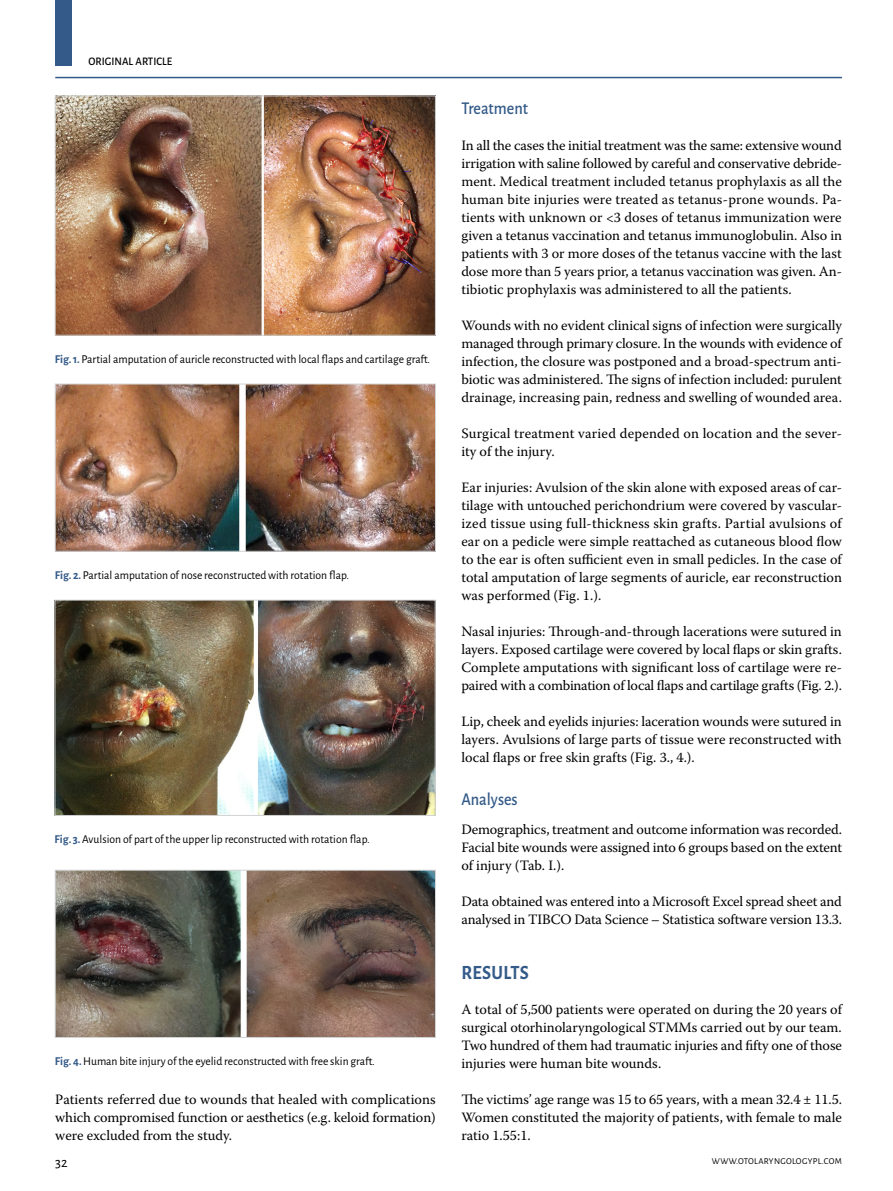
<style>
.page{position:relative;width:893px;height:1191px;background:#fff}
.page>*{position:absolute;margin:0;border:0;box-sizing:border-box;transform-origin:0 0}
.t1{font:700 20.25px "Alegreya Sans";letter-spacing:.015em;color:#335a88;scale:.9 1}
.t2{font:500 18px "Alegreya Sans";color:#335a88;scale:.9 1}
.t3{font:14.25px/18px "Warnock Pro";color:#000;text-align:justify}
.t4{font:14.25px "Alegreya Sans";color:#000}
.t5{font:12px "Alegreya Sans";color:#000}
.t6{font:500 11.55px "Alegreya Sans";color:#000;scale:.95 1}
.t7{font:9px "Alegreya Sans";letter-spacing:.035em;color:#000}
.s1{font-weight:700;color:#335a88}
</style>
<div class="page">
<div style="left:55px;top:0;width:17px;height:66px;background:#335a88"></div>
<hr style="left:55px;top:77px;width:787px;height:1px;background:#335a88">
<img style="left:57px;top:98px;width:377px;height:235px">
<div style="left:55px;top:96px;width:381px;height:239px;border:1px solid #d1d3d4"></div>
<img style="left:57px;top:602px;width:377px;height:212px">
<div style="left:55px;top:600px;width:381px;height:216px;border:1px solid #d1d3d4"></div>
<img style="left:57px;top:386px;width:377px;height:163px">
<div style="left:55px;top:384px;width:381px;height:167px;border:1px solid #d1d3d4"></div>
<img style="left:57px;top:872px;width:377px;height:163px">
<div style="left:55px;top:870px;width:381px;height:167px;border:1px solid #d1d3d4"></div>
<p class="t6" style="left:89px;top:54px;width:90px">ORIGINAL ARTICLE</p>
<p class="t5" style="left:55px;top:351px;width:377px"><span class="s1">Fig. 1.</span> Partial amputation of auricle reconstructed with local flaps and cartilage graft.</p>
<p class="t5" style="left:55px;top:567px;width:296px"><span class="s1">Fig. 2.</span> Partial amputation of nose reconstructed with rotation flap.</p>
<p class="t5" style="left:55px;top:831px;width:317px"><span class="s1">Fig. 3.</span> Avulsion of part of the upper lip reconstructed with rotation flap.</p>
<p class="t5" style="left:55px;top:1053px;width:321px"><span class="s1">Fig. 4.</span> Human bite injury of the eyelid reconstructed with free skin graft.</p>
<p class="t3" style="left:55px;top:1090px;width:382px">Patients referred due to wounds that healed with complications which compromised function or aesthetics (e.g. keloid formation) were excluded from the study.</p>
<p class="t2" style="left:461px;top:96px;width:76px">Treatment</p>
<p class="t3" style="left:461px;top:136px;width:382px">In all the cases the initial treatment was the same: extensive wound irrigation with saline followed by careful and conservative debride&shy;ment. Medical treatment included tetanus prophylaxis as all the human bite injuries were treated as tetanus-prone wounds. Pa&shy;tients with unknown or &lt;3 doses of tetanus immunization were given a tetanus vaccination and tetanus immunoglobulin. Also in patients with 3 or more doses of the tetanus vaccine with the last dose more than 5 years prior, a tetanus vaccination was given. An&shy;tibiotic prophylaxis was administered to all the patients.</p>
<p class="t3" style="left:461px;top:316px;width:382px">Wounds with no evident clinical signs of infection were surgically managed through primary closure. In the wounds with evidence of infection, the closure was postponed and a broad-spectrum anti&shy;biotic was administered. The signs of infection included: purulent drainage, increasing pain, redness and swelling of wounded area.</p>
<p class="t3" style="left:461px;top:424px;width:382px">Surgical treatment varied depended on location and the sever&shy;ity of the injury.</p>
<p class="t3" style="left:461px;top:478px;width:382px">Ear injuries: Avulsion of the skin alone with exposed areas of car&shy;tilage with untouched perichondrium were covered by vascular&shy;ized tissue using full-thickness skin grafts. Partial avulsions of ear on a pedicle were simple reattached as cutaneous blood flow to the ear is often sufficient even in small pedicles. In the case of total amputation of large segments of auricle, ear reconstruction was performed (Fig. 1.).</p>
<p class="t3" style="left:461px;top:622px;width:382px">Nasal injuries: Through-and-through lacerations were sutured in layers. Exposed cartilage were covered by local flaps or skin grafts.<br>Complete amputations with significant loss of cartilage were re&shy;paired with a combination of local flaps and cartilage grafts (Fig. 2.).</p>
<p class="t3" style="left:461px;top:712px;width:382px">Lip, cheek and eyelids injuries: laceration wounds were sutured in layers. Avulsions of large parts of tissue were reconstructed with local flaps or free skin grafts (Fig. 3., 4.).</p>
<p class="t2" style="left:461px;top:786px;width:64px">Analyses</p>
<p class="t3" style="left:461px;top:820px;width:382px">Demographics, treatment and outcome information was recorded.<br>Facial bite wounds were assigned into 6 groups based on the extent of injury (Tab. I.).</p>
<p class="t3" style="left:461px;top:892px;width:382px">Data obtained was entered into a Microsoft Excel spread sheet and analysed in TIBCO Data Science – Statistica software version 13.3.</p>
<h1 class="t1" style="left:461px;top:958px;width:76px">RESULTS</h1>
<p class="t3" style="left:461px;top:1000px;width:382px">A total of 5,500 patients were operated on during the 20 years of surgical otorhinolaryngological STMMs carried out by our team.<br>Two hundred of them had traumatic injuries and fifty one of those injuries were human bite wounds.</p>
<p class="t3" style="left:461px;top:1090px;width:382px">The victims’ age range was 15 to 65 years, with a mean 32.4 ± 11.5.<br>Women constituted the majority of patients, with female to male ratio 1.55:1.</p>
<p class="t4" style="left:55px;top:1152px;width:14px">32</p>
<p class="t7" style="left:712px;top:1155px;width:131px">WWW.OTOLARYNGOLOGYPL.COM</p>
</div>
